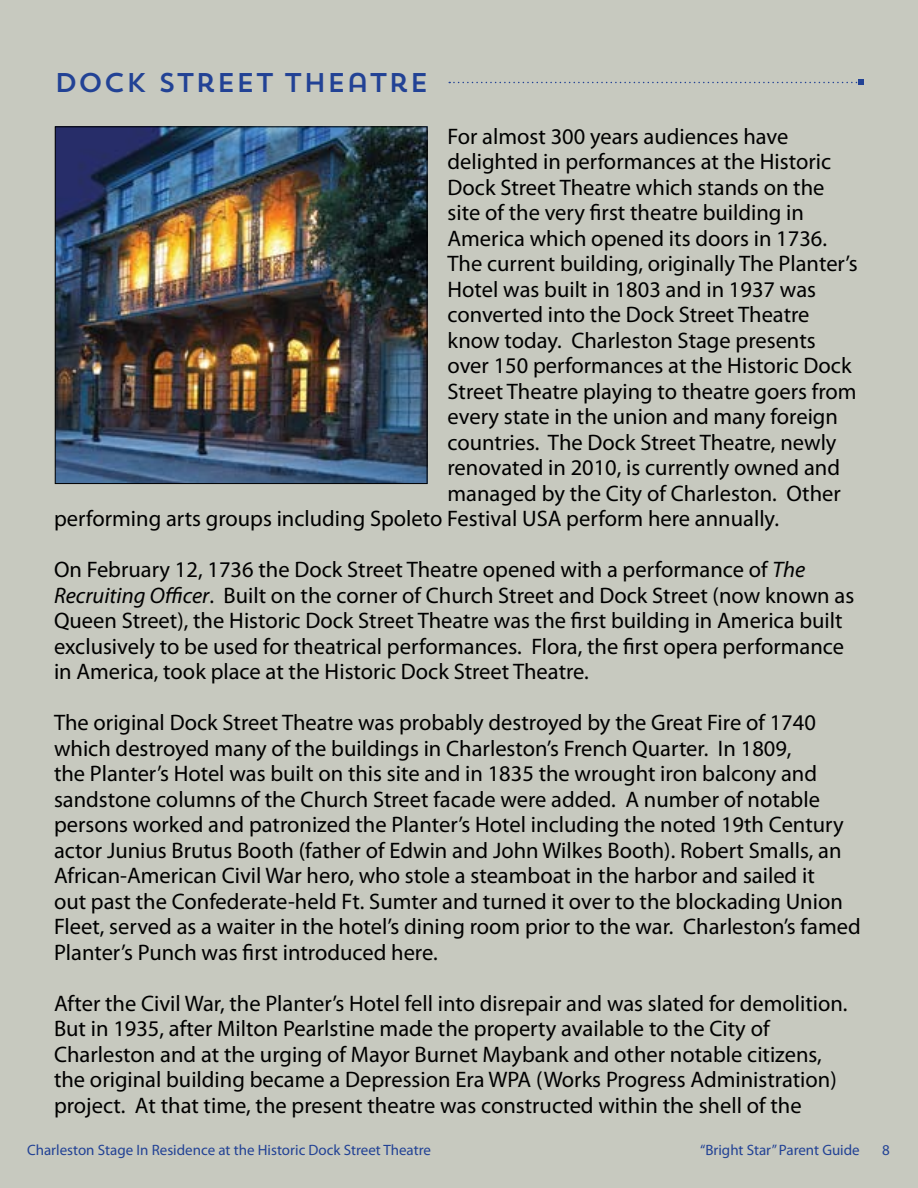
<style>
.page{position:relative;width:918px;height:1188px;background:#c7c9bf}
.page>*{position:absolute;margin:0;border:0;box-sizing:border-box;transform-origin:0 0}
.t1{font:27px "Trend Sans One";color:#224295}
.t2{font:22.5px/25.5px "Myriad Pro";color:#000}
.t3{font:15px "Myriad Pro";color:#224295}
.s1{font-style:italic}
</style>
<div class="page">
<svg style="left:449px;top:80px;width:415px;height:5px"></svg>
<img style="left:57px;top:129px;width:368px;height:353px">
<div style="left:55px;top:127px;width:372px;height:357px;border:1px solid #000"></div>
<p class="t1" style="left:54px;top:65px;width:377px">DOCK STREET THEATRE</p>
<p class="t2" style="left:448px;top:123px;width:342px">For almost 300 years audiences have</p>
<p class="t2" style="left:448px;top:149px;width:385px">delighted in performances at the Historic</p>
<p class="t2" style="left:448px;top:174px;width:378px">Dock Street Theatre which stands on the</p>
<p class="t2" style="left:448px;top:200px;width:358px">site of the very first theatre building in</p>
<p class="t2" style="left:448px;top:225px;width:381px">America which opened its doors in 1736.</p>
<p class="t2" style="left:448px;top:251px;width:412px">The current building, originally The Planter’s</p>
<p class="t2" style="left:448px;top:276px;width:370px">Hotel was built in 1803 and in 1937 was</p>
<p class="t2" style="left:448px;top:302px;width:364px">converted into the Dock Street Theatre</p>
<p class="t2" style="left:448px;top:327px;width:370px">know today. Charleston Stage presents</p>
<p class="t2" style="left:448px;top:353px;width:406px">over 150 performances at the Historic Dock</p>
<p class="t2" style="left:448px;top:378px;width:411px">Street Theatre playing to theatre goers from</p>
<p class="t2" style="left:448px;top:404px;width:392px">every state in the union and many foreign</p>
<p class="t2" style="left:448px;top:429px;width:391px">countries. The Dock Street Theatre, newly</p>
<p class="t2" style="left:448px;top:455px;width:394px">renovated in 2010, is currently owned and</p>
<p class="t2" style="left:448px;top:480px;width:395px">managed by the City of Charleston. Other</p>
<p class="t2" style="left:54px;top:506px;width:727px">performing arts groups including Spoleto Festival USA perform here annually.</p>
<p class="t2" style="left:54px;top:557px;width:802px">On February 12, 1736 the Dock Street Theatre opened with a performance of <span class="s1">The Recruiting Officer</span>. Built on the corner of Church Street and Dock Street (now known as Queen Street), the Historic Dock Street Theatre was the first building in America built exclusively to be used for theatrical performances. Flora, the first opera performance in America, took place at the Historic Dock Street Theatre.</p>
<p class="t2" style="left:54px;top:710px;width:808px">The original Dock Street Theatre was probably destroyed by the Great Fire of 1740 which destroyed many of the buildings in Charleston’s French Quarter. In 1809,<br>the Planter’s Hotel was built on this site and in 1835 the wrought iron balcony and sandstone columns of the Church Street facade were added. A number of notable persons worked and patronized the Planter’s Hotel including the noted 19th Century actor Junius Brutus Booth (father of Edwin and John Wilkes Booth). Robert Smalls, an African-American Civil War hero, who stole a steamboat in the harbor and sailed it<br>out past the Confederate-held Ft. Sumter and turned it over to the blockading Union Fleet, served as a waiter in the hotel’s dining room prior to the war. Charleston’s famed Planter’s Punch was first introduced here.</p>
<p class="t2" style="left:54px;top:990px;width:795px">After the Civil War, the Planter’s Hotel fell into disrepair and was slated for demolition.<br>But in 1935, after Milton Pearlstine made the property available to the City of Charleston and at the urging of Mayor Burnet Maybank and other notable citizens, the original building became a Depression Era WPA (Works Progress Administration) project. At that time, the present theatre was constructed within the shell of the</p>
<p class="t3" style="left:27px;top:1140px;width:406px">Charleston Stage In Residence at the Historic Dock Street Theatre</p>
<p class="t3" style="left:700px;top:1140px;width:161px">“Bright Star” Parent Guide</p>
<p class="t3" style="left:882px;top:1140px;width:9px">8</p>
</div>
